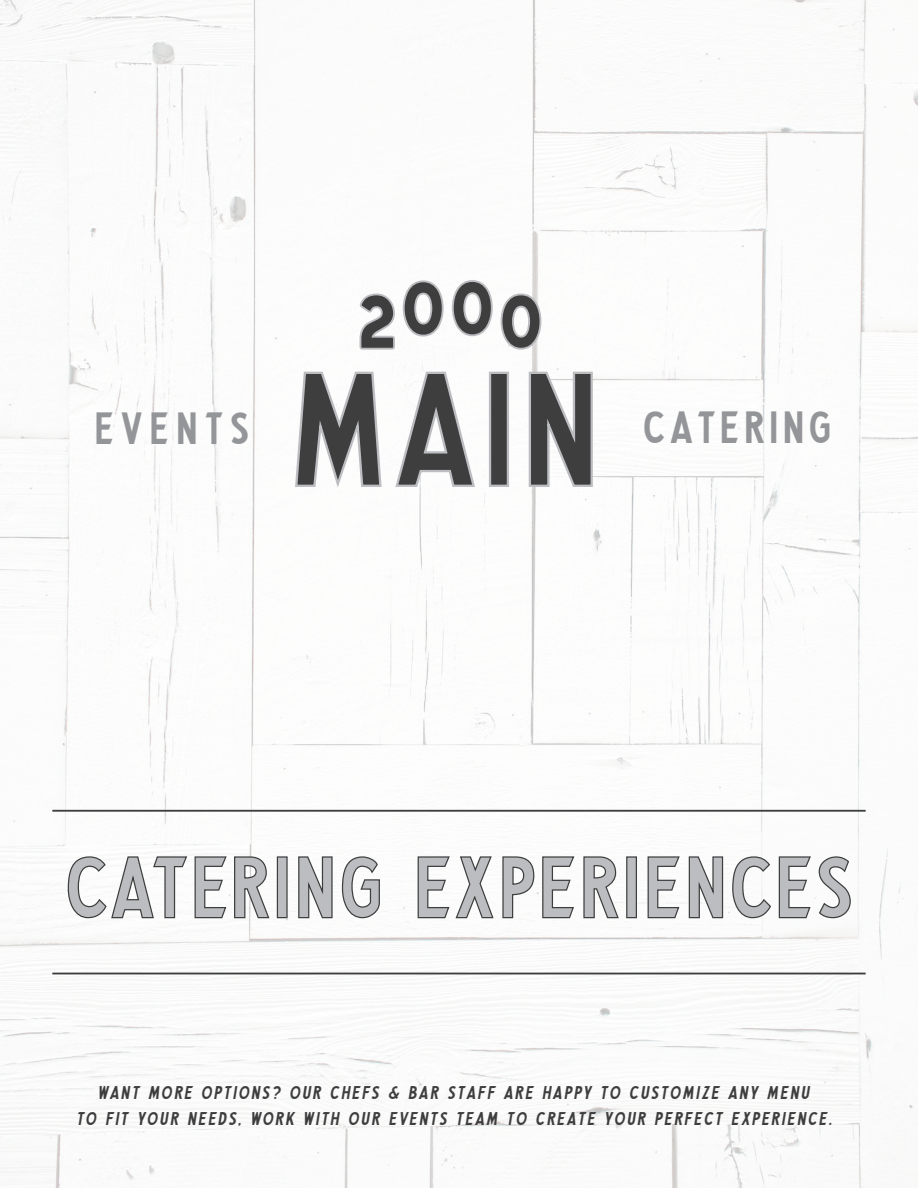
<style>
.page{position:relative;width:918px;height:1188px;background:#fff}
.page>*{position:absolute;margin:0;border:0;box-sizing:border-box;transform-origin:0 0}
.t1{font:156.9px "Eckhardt Sans JNL";color:#3e3e3f}
.t2{font:84.15px "Eckhardt Sans JNL";letter-spacing:.04em;color:#bcbdc0}
.t3{font:43.95px "Eckhardt Sans JNL";letter-spacing:.1em;color:#939598}
.t4{font:italic 18px/25.2px "Eckhardt Sans JNL";color:#3e3e3f;text-align:center}
</style>
<div class="page">
<img style="left:0;top:0;width:918px;height:1188px">
<svg style="left:360px;top:293px;width:35px;height:57px"></svg>
<svg style="left:403px;top:280px;width:41px;height:57px"></svg>
<svg style="left:452px;top:280px;width:41px;height:56px"></svg>
<svg style="left:501px;top:293px;width:40px;height:57px"></svg>
<svg style="left:294px;top:371px;width:89px;height:120px"></svg>
<svg style="left:394px;top:371px;width:83px;height:118px"></svg>
<div style="left:489px;top:372px;width:20px;height:115px;border:2px solid #bcbdc0"></div>
<svg style="left:528px;top:371px;width:66px;height:117px"></svg>
<svg style="left:67px;top:855px;width:121px;height:64px"></svg>
<svg style="left:194px;top:856px;width:76px;height:63px"></svg>
<div style="left:277px;top:856px;width:11px;height:62px;border:1px solid #3e3e3f"></div>
<svg style="left:298px;top:856px;width:35px;height:63px"></svg>
<svg style="left:341px;top:856px;width:40px;height:63px"></svg>
<svg style="left:417px;top:856px;width:77px;height:63px"></svg>
<svg style="left:502px;top:856px;width:33px;height:63px"></svg>
<svg style="left:542px;top:856px;width:33px;height:63px"></svg>
<svg style="left:583px;top:856px;width:37px;height:63px"></svg>
<div style="left:626px;top:856px;width:11px;height:62px;border:1px solid #3e3e3f"></div>
<svg style="left:647px;top:856px;width:34px;height:63px"></svg>
<svg style="left:688px;top:856px;width:36px;height:63px"></svg>
<svg style="left:732px;top:856px;width:40px;height:63px"></svg>
<svg style="left:778px;top:856px;width:34px;height:63px"></svg>
<svg style="left:818px;top:856px;width:33px;height:63px"></svg>
<hr style="left:52px;top:810px;width:814px;height:2px;background:#3e3e3f">
<hr style="left:52px;top:973px;width:814px;height:1px;background:#3e3e3f">
<h3 class="t3" style="left:95px;top:403px;width:156px">EVENTS</h3>
<h1 class="t1" style="left:288px;top:341px;width:313px">MAIN</h1>
<h3 class="t3" style="left:643px;top:402px;width:189px">cATERING</h3>
<h2 class="t2" style="left:66px;top:840px;width:789px">CATERING EXPERIENCES</h2>
<p class="t4" style="left:76px;top:1079px;width:760px">WANT MORE OPTIONS? OUR CHEFS &amp; BAR STAFF ARE HAPPY TO CUSTOMIZE ANY MENU<br>TO FIT YOUR NEEDS, WORK WITH OUR EVENTS TEAM TO CREATE YOUR PERFECT EXPERIENCE.</p>
</div>
